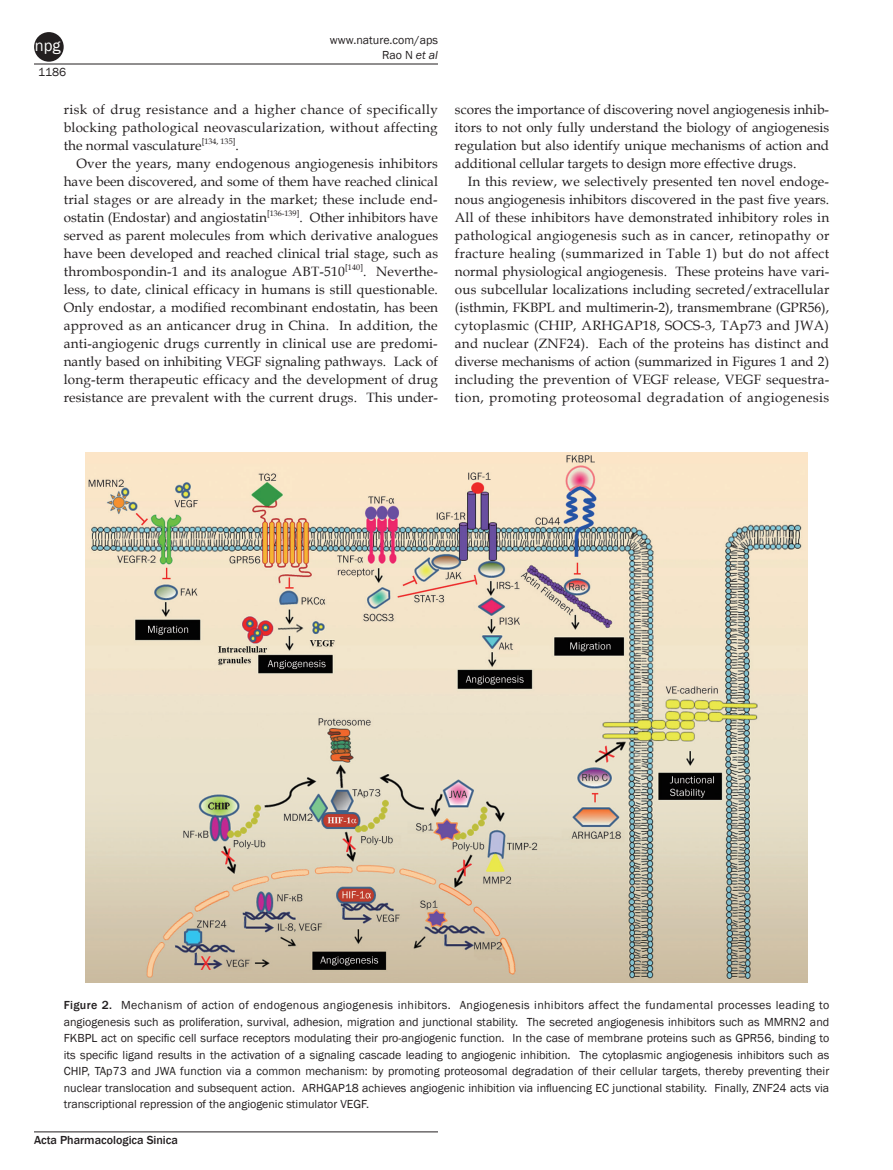
<style>
.page{position:relative;width:893px;height:1170px;background:#fff}
.page>*{position:absolute;margin:0;border:0;box-sizing:border-box;transform-origin:0 0}
.t1{font:16.5px "Franklin Gothic";color:#fff}
.t2{font:13.5px/18px "Book Antiqua";letter-spacing:.005em;color:#231f20;text-align:justify}
.t3{font:12px/16.5px "Franklin Gothic";color:#231f20;text-align:right}
.t4{font:500 12px "Franklin Gothic";color:#231f20}
.s1{font-style:italic}
.s2{font-weight:500}
</style>
<div class="page">
<hr style="left:34px;top:64px;width:404px;height:1px;background:#231f20">
<hr style="left:34px;top:1131px;width:404px;height:1px;background:#231f20">
<div style="left:34px;top:32px;width:30px;height:30px;background:#231f20;border-radius:50%"></div>
<img style="left:85px;top:452px;width:723px;height:530px">
<p class="t1" style="left:35px;top:35px;width:27px">npg</p>
<p class="t3" style="left:38px;top:64px;width:29px">1186</p>
<p class="t3" style="left:330px;top:32px;width:110px;line-height:15px">www.nature.com/aps<br>Rao N <span class="s1">et al</span></p>
<p class="t2" style="left:64px;top:100px;width:376px">risk of drug resistance and a higher chance of specifically blocking pathological neovascularization, without affecting the normal vasculature<sup>[134,</sup> <sup>135]</sup>.</p>
<p class="t2" style="left:64px;top:154px;width:376px;text-indent:13px">Over the years, many endogenous angiogenesis inhibitors have been discovered, and some of them have reached clinical trial stages or are already in the market; these include end&shy;ostatin (Endostar) and angiostatin<sup>[136-139]</sup>. Other inhibitors have served as parent molecules from which derivative analogues have been developed and reached clinical trial stage, such as thrombospondin-1 and its analogue ABT-510<sup>[140]</sup>. Neverthe&shy;less, to date, clinical efficacy in humans is still questionable.<br>Only endostar, a modified recombinant endostatin, has been approved as an anticancer drug in China. In addition, the anti-angiogenic drugs currently in clinical use are predomi&shy;nantly based on inhibiting VEGF signaling pathways. Lack of long-term therapeutic efficacy and the development of drug resistance are prevalent with the current drugs. This under-</p>
<p class="t2" style="left:455px;top:100px;width:376px">scores the importance of discovering novel angiogenesis inhib&shy;itors to not only fully understand the biology of angiogenesis regulation but also identify unique mechanisms of action and additional cellular targets to design more effective drugs.</p>
<p class="t2" style="left:455px;top:172px;width:376px;text-indent:13px">In this review, we selectively presented ten novel endoge&shy;nous angiogenesis inhibitors discovered in the past five years.<br>All of these inhibitors have demonstrated inhibitory roles in pathological angiogenesis such as in cancer, retinopathy or fracture healing (summarized in Table 1) but do not affect normal physiological angiogenesis. These proteins have vari&shy;ous subcellular localizations including secreted/extracellular (isthmin, FKBPL and multimerin-2), transmembrane (GPR56), cytoplasmic (CHIP, ARHGAP18, SOCS-3, TAp73 and JWA) and nuclear (ZNF24). Each of the proteins has distinct and diverse mechanisms of action (summarized in Figures 1 and 2) including the prevention of VEGF release, VEGF sequestra&shy;tion, promoting proteosomal degradation of angiogenesis</p>
<p class="t3" style="left:64px;top:997px;width:767px;text-align:justify"><span class="s2">Figure 2.</span> Mechanism of action of endogenous angiogenesis inhibitors. Angiogenesis inhibitors affect the fundamental processes leading to angiogenesis such as proliferation, survival, adhesion, migration and junctional stability. The secreted angiogenesis inhibitors such as MMRN2 and FKBPL act on specific cell surface receptors modulating their pro-angiogenic function. In the case of membrane proteins such as GPR56, binding to its specific ligand results in the activation of a signaling cascade leading to angiogenic inhibition. The cytoplasmic angiogenesis inhibitors such as CHIP, TAp73 and JWA function via a common mechanism: by promoting proteosomal degradation of their cellular targets, thereby preventing their nuclear translocation and subsequent action. ARHGAP18 achieves angiogenic inhibition via influencing EC junctional stability. Finally, ZNF24 acts via transcriptional repression of the angiogenic stimulator VEGF.</p>
<p class="t4" style="left:34px;top:1132px;width:145px">Acta Pharmacologica Sinica</p>
</div>
